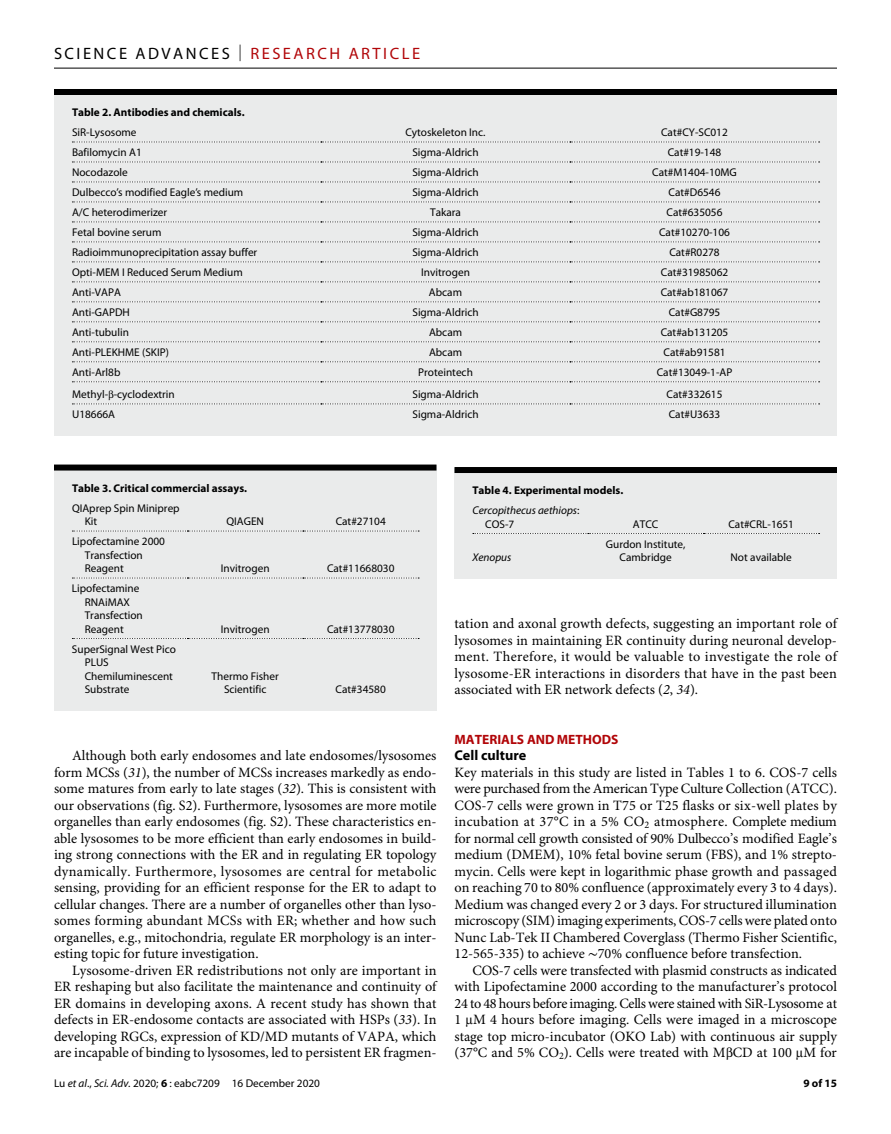
<style>
.page{position:relative;width:891px;height:1134px;background:#fff}
.page>*{position:absolute;margin:0;border:0;box-sizing:border-box;transform-origin:0 0}
.t1{font:16.5px "Myriad Pro";letter-spacing:.15em;color:#000}
.t2{font:14.25px/16.5px "Minion Pro";color:#000;text-align:justify}
.t3{font:700 14.25px "Myriad Pro";color:#000}
.t4{font:700 13.5px "Myriad Pro";color:#b10508}
.t5{font:11.25px/13.5px "Myriad Pro";color:#000}
.t6{font:700 11.25px/20px "Myriad Pro";color:#000}
.t7{font:italic 11.25px "Myriad Pro";color:#000}
.s1{font-weight:300}
.s2{color:#b10508}
.s3{font-style:italic}
.s4{font-weight:700}
.s5{font-weight:400;font-style:italic}
.s6{font-weight:400}
.s7{font-family:"STIX General"}
</style>
<div class="page">
<hr style="left:54px;top:68px;width:783px;height:1px;background:#000">
<div style="left:54px;top:466px;width:382px;height:245px;background:#eaebeb"></div>
<div style="left:54px;top:465px;width:382px;height:6px;background:#000"></div>
<svg style="left:72px;top:531px;width:347px;height:1px"></svg>
<svg style="left:72px;top:578px;width:347px;height:1px"></svg>
<svg style="left:72px;top:638px;width:347px;height:1px"></svg>
<div style="left:54px;top:90px;width:783px;height:346px;background:#eaebeb"></div>
<div style="left:54px;top:89px;width:783px;height:6px;background:#000"></div>
<svg style="left:72px;top:142px;width:748px;height:1px"></svg>
<svg style="left:72px;top:162px;width:748px;height:1px"></svg>
<svg style="left:72px;top:182px;width:748px;height:1px"></svg>
<svg style="left:72px;top:202px;width:748px;height:1px"></svg>
<svg style="left:72px;top:222px;width:748px;height:1px"></svg>
<svg style="left:72px;top:242px;width:748px;height:1px"></svg>
<svg style="left:72px;top:262px;width:748px;height:1px"></svg>
<svg style="left:72px;top:282px;width:748px;height:1px"></svg>
<svg style="left:72px;top:302px;width:748px;height:1px"></svg>
<svg style="left:72px;top:321px;width:748px;height:1px"></svg>
<svg style="left:72px;top:341px;width:748px;height:1px"></svg>
<svg style="left:72px;top:361px;width:748px;height:1px"></svg>
<svg style="left:72px;top:381px;width:748px;height:1px"></svg>
<div style="left:454px;top:468px;width:383px;height:111px;background:#eaebeb"></div>
<div style="left:454px;top:467px;width:383px;height:6px;background:#000"></div>
<svg style="left:473px;top:533px;width:347px;height:1px"></svg>
<svg style="left:72px;top:403px;width:748px;height:2px"></svg>
<p class="t1" style="left:54px;top:40px;width:368px">SCIENCE ADVANCES <span class="s1">|</span> <span class="s2">RESEARCH ARTICLE</span></p>
<p class="t6" style="left:72px;top:101px;width:174px">Table 2. Antibodies and chemicals.</p>
<p class="t5" style="left:72px;top:126px;width:66px">SiR-Lysosome</p>
<p class="t5" style="left:405px;top:126px;width:82px">Cytoskeleton Inc.</p>
<p class="t5" style="left:661px;top:126px;width:68px">Cat#CY-SC012</p>
<p class="t5" style="left:72px;top:146px;width:71px">Bafilomycin A1</p>
<p class="t5" style="left:412px;top:146px;width:68px">Sigma-Aldrich</p>
<p class="t5" style="left:668px;top:146px;width:55px">Cat#19-148</p>
<p class="t5" style="left:72px;top:166px;width:57px">Nocodazole</p>
<p class="t5" style="left:412px;top:166px;width:68px">Sigma-Aldrich</p>
<p class="t5" style="left:652px;top:166px;width:86px">Cat#M1404-10MG</p>
<p class="t5" style="left:72px;top:186px;width:173px">Dulbecco’s modified Eagle’s medium</p>
<p class="t5" style="left:412px;top:186px;width:68px">Sigma-Aldrich</p>
<p class="t5" style="left:669px;top:186px;width:53px">Cat#D6546</p>
<p class="t5" style="left:72px;top:206px;width:97px">A/C heterodimerizer</p>
<p class="t5" style="left:430px;top:206px;width:32px">Takara</p>
<p class="t5" style="left:667px;top:206px;width:57px">Cat#635056</p>
<p class="t5" style="left:72px;top:226px;width:91px">Fetal bovine serum</p>
<p class="t5" style="left:412px;top:226px;width:68px">Sigma-Aldrich</p>
<p class="t5" style="left:659px;top:226px;width:72px">Cat#10270-106</p>
<p class="t5" style="left:72px;top:246px;width:187px">Radioimmunoprecipitation assay buffer</p>
<p class="t5" style="left:412px;top:246px;width:68px">Sigma-Aldrich</p>
<p class="t5" style="left:669px;top:246px;width:52px">Cat#R0278</p>
<p class="t5" style="left:72px;top:266px;width:172px">Opti-MEM I Reduced Serum Medium</p>
<p class="t5" style="left:421px;top:266px;width:50px">Invitrogen</p>
<p class="t5" style="left:661px;top:266px;width:69px">Cat#31985062</p>
<p class="t5" style="left:72px;top:286px;width:50px">Anti-VAPA</p>
<p class="t5" style="left:429px;top:286px;width:35px">Abcam</p>
<p class="t5" style="left:661px;top:286px;width:69px">Cat#ab181067</p>
<p class="t5" style="left:72px;top:306px;width:59px">Anti-GAPDH</p>
<p class="t5" style="left:412px;top:306px;width:68px">Sigma-Aldrich</p>
<p class="t5" style="left:669px;top:306px;width:53px">Cat#G8795</p>
<p class="t5" style="left:72px;top:326px;width:58px">Anti-tubulin</p>
<p class="t5" style="left:429px;top:326px;width:35px">Abcam</p>
<p class="t5" style="left:661px;top:326px;width:69px">Cat#ab131205</p>
<p class="t5" style="left:72px;top:346px;width:98px">Anti-PLEKHME (SKIP)</p>
<p class="t5" style="left:429px;top:346px;width:35px">Abcam</p>
<p class="t5" style="left:664px;top:346px;width:63px">Cat#ab91581</p>
<p class="t5" style="left:72px;top:366px;width:50px">Anti-Arl8b</p>
<p class="t5" style="left:418px;top:366px;width:56px">Proteintech</p>
<p class="t5" style="left:657px;top:366px;width:77px">Cat#13049-1-AP</p>
<p class="t5" style="left:72px;top:388px;width:104px">Methyl- -cyclodextrin</p>
<p class="t5" style="left:412px;top:388px;width:68px">Sigma-Aldrich</p>
<p class="t5" style="left:667px;top:388px;width:57px">Cat#332615</p>
<p class="t5" style="left:72px;top:408px;width:45px">U18666A</p>
<p class="t5" style="left:412px;top:408px;width:68px">Sigma-Aldrich</p>
<p class="t5" style="left:669px;top:408px;width:53px">Cat#U3633</p>
<p class="t6" style="left:72px;top:477px;width:177px">Table 3. Critical commercial assays.</p>
<p class="t5" style="left:85px;top:501px;width:96px;text-indent:-13px">QIAprep Spin Miniprep<br>Kit</p>
<p class="t5" style="left:226px;top:515px;width:39px">QIAGEN</p>
<p class="t5" style="left:336px;top:515px;width:52px">Cat#27104</p>
<p class="t5" style="left:85px;top:535px;width:82px;text-indent:-13px">Lipofectamine 2000<br>Transfection<br>Reagent</p>
<p class="t5" style="left:85px;top:582px;width:60px;text-indent:-13px">Lipofectamine<br>RNAiMAX<br>Transfection<br>Reagent</p>
<p class="t5" style="left:85px;top:642px;width:93px;text-indent:-13px">SuperSignal West Pico<br>PLUS<br>Chemiluminescent<br>Substrate</p>
<p class="t5" style="left:221px;top:562px;width:50px">Invitrogen</p>
<p class="t5" style="left:327px;top:562px;width:69px">Cat#11668030</p>
<p class="t5" style="left:221px;top:622px;width:50px">Invitrogen</p>
<p class="t5" style="left:327px;top:622px;width:69px">Cat#13778030</p>
<p class="t5" style="left:212px;top:669px;width:69px;text-align:center">Thermo Fisher<br>Scientific</p>
<p class="t5" style="left:336px;top:683px;width:52px">Cat#34580</p>
<p class="t2" style="left:54px;top:749px;width:384px;text-indent:18px">Although both early endosomes and late endosomes/lysosomes form MCSs (<span class="s3">31</span>), the number of MCSs increases markedly as endo&shy;some matures from early to late stages (<span class="s3">32</span>). This is consistent with our observations (fig. S2). Furthermore, lysosomes are more motile organelles than early endosomes (fig. S2). These characteristics en&shy;able lysosomes to be more efficient than early endosomes in build&shy;ing strong connections with the ER and in regulating ER topology dynamically. Furthermore, lysosomes are central for metabolic sensing, providing for an efficient response for the ER to adapt to cellular changes. There are a number of organelles other than lyso&shy;somes forming abundant MCSs with ER; whether and how such organelles, e.g., mitochondria, regulate ER morphology is an inter&shy;esting topic for future investigation.</p>
<p class="t2" style="left:54px;top:963px;width:384px;text-indent:18px">Lysosome-driven ER redistributions not only are important in ER reshaping but also facilitate the maintenance and continuity of ER domains in developing axons. A recent study has shown that defects in ER-endosome contacts are associated with HSPs (<span class="s3">33</span>). In developing RGCs, expression of KD/MD mutants of VAPA, which are incapable of binding to lysosomes, led to persistent ER fragmen-</p>
<p class="t5" style="left:54px;top:1077px;width:268px">Lu <span class="s3">et al</span>., <span class="s3">Sci. Adv.</span> 2020; <span class="s4">6</span> : eabc7209 16 December 2020</p>
<p class="t6" style="left:472px;top:479px;width:152px">Table 4. Experimental models.<br><span class="s5">Cercopithecus aethiops</span><span class="s6">:</span></p>
<p class="t5" style="left:485px;top:517px;width:31px">COS-7</p>
<p class="t5" style="left:633px;top:517px;width:27px">ATCC</p>
<p class="t5" style="left:728px;top:517px;width:67px">Cat#CRL-1651</p>
<p class="t7" style="left:472px;top:549px;width:40px">Xenopus</p>
<p class="t5" style="left:606px;top:537px;width:81px;text-align:center">Gurdon Institute,<br>Cambridge</p>
<p class="t5" style="left:731px;top:551px;width:63px">Not available</p>
<p class="t2" style="left:454px;top:617px;width:384px">tation and axonal growth defects, suggesting an important role of lysosomes in maintaining ER continuity during neuronal develop&shy;ment. Therefore, it would be valuable to investigate the role of lysosome-ER interactions in disorders that have in the past been associated with ER network defects (<span class="s3">2</span>, <span class="s3">34</span>).</p>
<p class="t4" style="left:454px;top:728px;width:166px">MATERIALS AND METHODS</p>
<p class="t3" style="left:454px;top:744px;width:73px">Cell culture</p>
<p class="t2" style="left:454px;top:765px;width:384px">Key materials in this study are listed in Tables 1 to 6. COS-7 cells were purchased from the American Type Culture Collection (ATCC).<br>COS-7 cells were grown in T75 or T25 flasks or six-well plates by incubation at 37°C in a 5% CO<sub>2</sub> atmosphere. Complete medium for normal cell growth consisted of 90% Dulbecco’s modified Eagle’s medium (DMEM), 10% fetal bovine serum (FBS), and 1% strepto&shy;mycin. Cells were kept in logarithmic phase growth and passaged on reaching 70 to 80% confluence (approximately every 3 to 4 days).<br>Medium was changed every 2 or 3 days. For structured illumination microscopy (SIM) imaging experiments, COS-7 cells were plated onto Nunc Lab-Tek II Chambered Coverglass (Thermo Fisher Scientific, 12-565-335) to achieve <span class="s7">∼</span>70% confluence before transfection.</p>
<p class="t2" style="left:454px;top:963px;width:384px;text-indent:18px">COS-7 cells were transfected with plasmid constructs as indicated with Lipofectamine 2000 according to the manufacturer’s protocol 24 to 48 hours before imaging. Cells were stained with SiR-Lysosome at 1 M 4 hours before imaging. Cells were imaged in a microscope stage top micro-incubator (OKO Lab) with continuous air supply (37°C and 5% CO<sub>2</sub>). Cells were treated with M CD at 100 M for</p>
<p class="t6" style="left:803px;top:1072px;width:35px">9 of 15</p>
</div>
